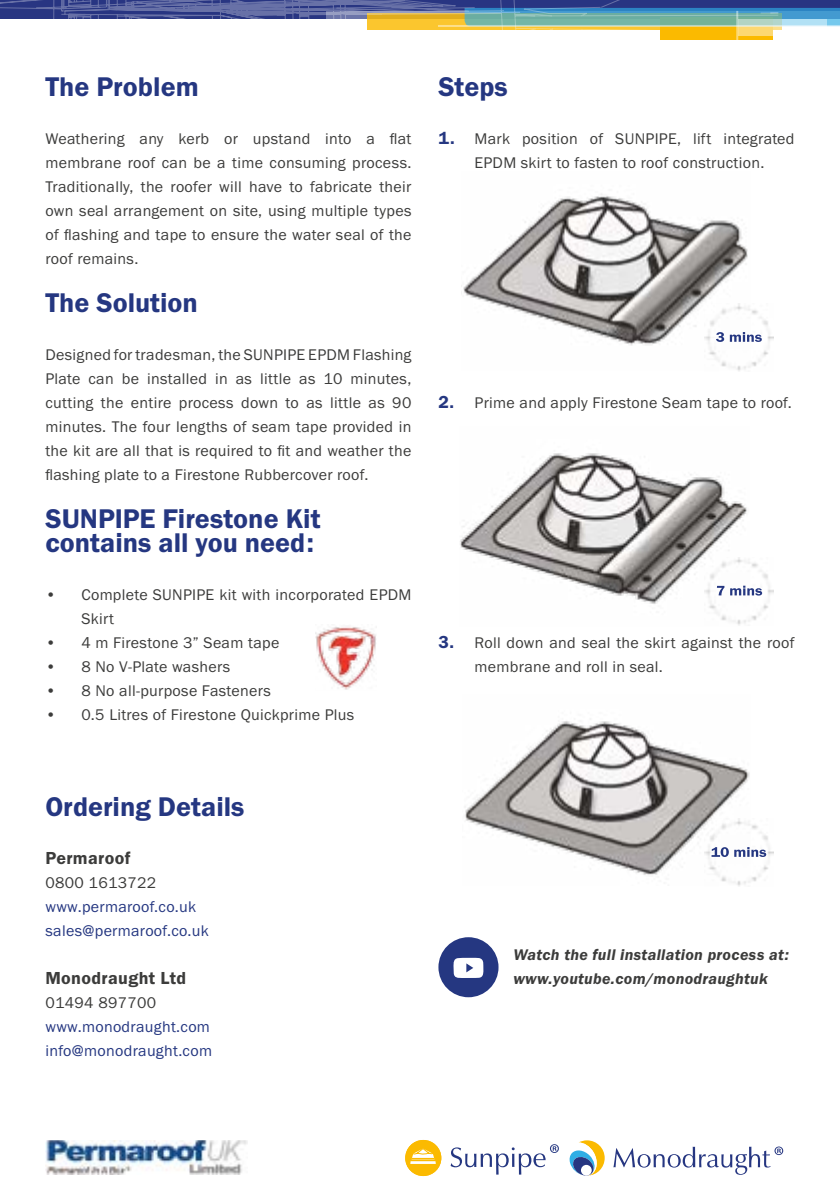
<style>
.page{position:relative;width:840px;height:1191px;background:#fff}
.page>*{position:absolute;margin:0;border:0;box-sizing:border-box;transform-origin:0 0}
.t1{font:28px/24px "Franklin Gothic URW Dem";color:#253781}
.t2{font:18px "Franklin Gothic URW Dem";letter-spacing:.02em;color:#3c3c3b}
.t3{font:16px/24px "Franklin Gothic URW Boo";letter-spacing:.02em;color:#3c3c3b}
.t4{font:16px/24px "Franklin Gothic URW Boo";letter-spacing:.02em;color:#253781}
.t5{font:16px/24px "Franklin Gothic URW Dem Ita";letter-spacing:.02em;color:#3c3c3b}
.s1{font-family:"Franklin Gothic URW Dem";font-size:18px;color:#253781}
</style>
<div class="page">
<svg style="left:405px;top:1139px;width:36px;height:37px"></svg>
<svg style="left:450px;top:1144px;width:108px;height:30px"></svg>
<svg style="left:569px;top:1140px;width:35px;height:35px"></svg>
<svg style="left:580px;top:1164px;width:11px;height:11px"></svg>
<svg style="left:613px;top:1146px;width:169px;height:28px"></svg>
<div style="left:660px;top:17px;width:112px;height:22px;background:#fbba00"></div>
<svg style="left:737px;top:30px;width:36px;height:5px"></svg>
<svg style="left:0;top:0;width:839px;height:30px"></svg>
<hr style="left:437px;top:25px;width:402px;height:2px;background:#fff">
<hr style="left:735px;top:11px;width:2px;height:30px;background:#fff">
<img style="left:45px;top:1140px;width:202px;height:34px">
<img style="left:315px;top:626px;width:61px;height:64px">
<img style="left:461px;top:194px;width:287px;height:152px">
<img style="left:460px;top:453px;width:287px;height:151px">
<img style="left:465px;top:721px;width:285px;height:154px">
<img style="left:704px;top:557px;width:68px;height:68px">
<svg style="left:716px;top:585px;width:45px;height:10px"></svg>
<img style="left:704px;top:304px;width:68px;height:67px">
<svg style="left:715px;top:332px;width:46px;height:10px"></svg>
<img style="left:704px;top:819px;width:68px;height:67px">
<svg style="left:711px;top:847px;width:54px;height:10px"></svg>
<svg style="left:438px;top:937px;width:60px;height:60px"></svg>
<h1 class="t1" style="left:45px;top:74px;width:155px">The Problem</h1>
<p class="t3" style="left:45px;top:126px;width:367px;text-align:justify">Weathering any kerb or upstand into a flat membrane roof can be a time consuming process.<br>Traditionally, the roofer will have to fabricate their own seal arrangement on site, using multiple types of flashing and tape to ensure the water seal of the roof remains.</p>
<h1 class="t1" style="left:45px;top:290px;width:154px">The Solution</h1>
<p class="t3" style="left:45px;top:342px;width:367px;text-align:justify">Designed for tradesman, the SUNPIPE EPDM Flashing Plate can be installed in as little as 10 minutes, cutting the entire process down to as little as 90 minutes. The four lengths of seam tape provided in the kit are all that is required to fit and weather the flashing plate to a Firestone Rubbercover roof.</p>
<h1 class="t1" style="left:45px;top:506px;width:276px">SUNPIPE Firestone Kit contains all you need:</h1>
<p class="t3" style="left:81px;top:582px;width:331px;text-indent:-36px">• Complete SUNPIPE kit with incorporated EPDM<br>Skirt</p>
<p class="t3" style="left:45px;top:630px;width:235px">• 4 m Firestone 3” Seam tape</p>
<p class="t3" style="left:45px;top:654px;width:186px">• 8 No V-Plate washers</p>
<p class="t3" style="left:45px;top:678px;width:227px">• 8 No all-purpose Fasteners</p>
<p class="t3" style="left:45px;top:702px;width:310px">• 0.5 Litres of Firestone Quickprime Plus</p>
<h1 class="t1" style="left:438px;top:74px;width:71px">Steps</h1>
<p class="t3" style="left:438px;top:126px;width:357px;text-align:center"><span class="s1">1.</span> Mark position of SUNPIPE, lift integrated<br>EPDM skirt to fasten to roof construction.</p>
<p class="t3" style="left:438px;top:390px;width:354px"><span class="s1">2.</span> Prime and apply Firestone Seam tape to roof.</p>
<p class="t3" style="left:474px;top:630px;width:321px;text-indent:-36px"><span class="s1">3.</span> Roll down and seal the skirt against the roof membrane and roll in seal.</p>
<h1 class="t1" style="left:45px;top:794px;width:200px">Ordering Details</h1>
<p class="t2" style="left:45px;top:847px;width:86px">Permaroof</p>
<p class="t3" style="left:45px;top:870px;width:112px">0800 1613722</p>
<p class="t4" style="left:45px;top:894px;width:165px">www.permaroof.co.uk sales@permaroof.co.uk</p>
<p class="t2" style="left:45px;top:967px;width:142px">Monodraught Ltd</p>
<p class="t3" style="left:45px;top:990px;width:112px">01494 897700</p>
<p class="t4" style="left:45px;top:1014px;width:168px">www.monodraught.com info@monodraught.com</p>
<p class="t5" style="left:513px;top:942px;width:277px">Watch the full installation process at: www.youtube.com/monodraughtuk</p>
</div>
